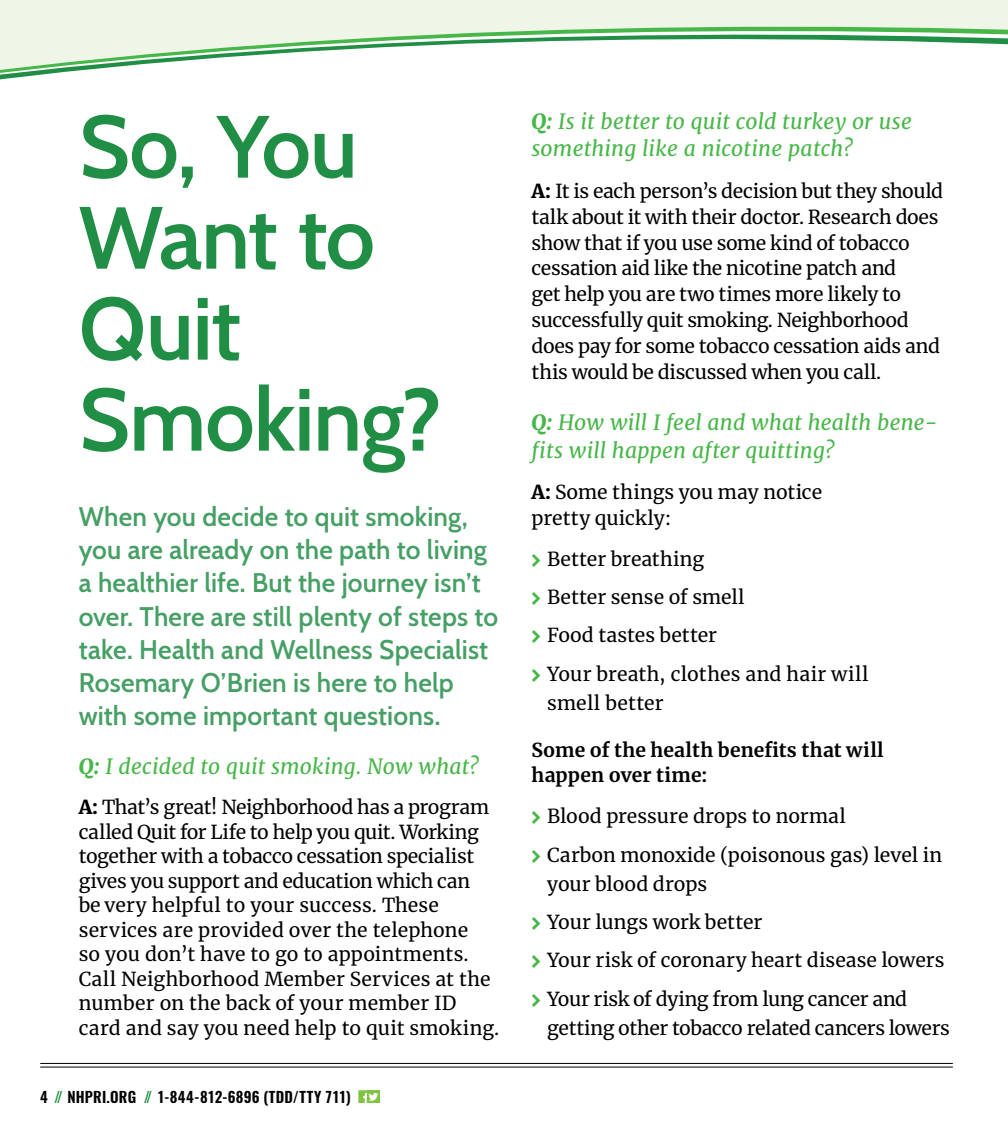
<style>
.page{position:relative;width:1008px;height:1134px;background:#fff}
.page>*{position:absolute;margin:0;border:0;box-sizing:border-box;transform-origin:0 0}
.body{font:600 88.2px/91px "Cabin";letter-spacing:-.015em;color:#208e44}
.body-2{font:600 26.25px/33.2px "Cabin";letter-spacing:.005em;color:#469f65}
.body-3{font:italic 21px/27.7px "Merriweather";letter-spacing:.01em;color:#48b749}
.body-4{font:19.25px/24.5px "Merriweather";letter-spacing:-.005em;color:#000}
.body-5{font:700 19.25px/25.9px "Merriweather";letter-spacing:.005em;color:#000}
.t1{font:600 14.88px "Oswald";letter-spacing:.015em;color:#000}
.s1{font-weight:900}
.s2{color:#208e44}
</style>
<div class="page">
<hr style="left:40px;top:1063px;width:913px;height:1px;background:#000">
<hr style="left:40px;top:1067px;width:913px;height:1px;background:#000">
<div style="left:367px;top:1090px;width:13px;height:13px;background:#80c342"></div>
<svg style="left:358px;top:1090px;width:20px;height:13px"></svg>
<svg style="left:0;top:0;width:1008px;height:80px;fill:#eff6e8"></svg>
<p class="body" style="left:79px;top:96px;width:365px">So, You<br>Want to<br>Quit<br>Smoking?</p>
<p class="body-2" style="left:79px;top:498px;width:421px">When you decide to quit smoking, you are already on the path to living a healthier life. But the journey isn’t over. There are still plenty of steps to take. Health and Wellness Specialist Rosemary O’Brien is here to help with some important questions.</p>
<p class="body-3" style="left:79px;top:752px;width:402px"><span class="s1">Q:</span> I decided to quit smoking. Now what?</p>
<p class="body-4" style="left:79px;top:795px;width:422px"><span class="s1">A:</span> That’s great! Neighborhood has a program called Quit for Life to help you quit. Working together with a tobacco cessation specialist gives you support and education which can<br>be very helpful to your success. These services are provided over the telephone<br>so you don’t have to go to appointments.<br>Call Neighborhood Member Services at the number on the back of your member ID card and say you need help to quit smoking.</p>
<p class="t1" style="left:40px;top:1087px;width:312px">4 <span class="s2">//</span> NHPRI.ORG <span class="s2">//</span> 1-844-812-6896 (TDD/TTY 711)</p>
<p class="body-3" style="left:532px;top:107px;width:382px"><span class="s1">Q:</span> Is it better to quit cold turkey or use something like a nicotine patch?</p>
<p class="body-4" style="left:532px;top:177px;width:413px;line-height:25.9px"><span class="s1">A:</span> It is each person’s decision but they should talk about it with their doctor. Research does show that if you use some kind of tobacco cessation aid like the nicotine patch and<br>get help you are two times more likely to successfully quit smoking. Neighborhood does pay for some tobacco cessation aids and this would be discussed when you call.</p>
<p class="body-3" style="left:532px;top:408px;width:408px"><span class="s1">Q:</span> How will I feel and what health bene&shy;fits will happen after quitting?</p>
<p class="body-4" style="left:532px;top:479px;width:292px;line-height:25.9px"><span class="s1">A:</span> Some things you may notice pretty quickly:</p>
<p class="body-4" style="left:547px;top:546px;width:158px">Better breathing</p>
<p class="body-4" style="left:547px;top:584px;width:199px">Better sense of smell</p>
<p class="body-4" style="left:547px;top:623px;width:171px">Food tastes better</p>
<p class="body-4" style="left:547px;top:658px;width:323px;line-height:29.4px">Your breath, clothes and hair will smell better</p>
<p class="body-5" style="left:532px;top:736px;width:354px">Some of the health benefits that will happen over time:</p>
<p class="body-4" style="left:547px;top:804px;width:300px">Blood pressure drops to normal</p>
<p class="body-4" style="left:547px;top:839px;width:397px;line-height:29.4px">Carbon monoxide (poisonous gas) level in your blood drops</p>
<p class="body-4" style="left:547px;top:909px;width:217px">Your lungs work better</p>
<p class="body-4" style="left:547px;top:948px;width:399px">Your risk of coronary heart disease lowers</p>
<p class="body-4" style="left:547px;top:983px;width:404px;line-height:29.4px">Your risk of dying from lung cancer and getting other tobacco related cancers lowers</p>
</div>
